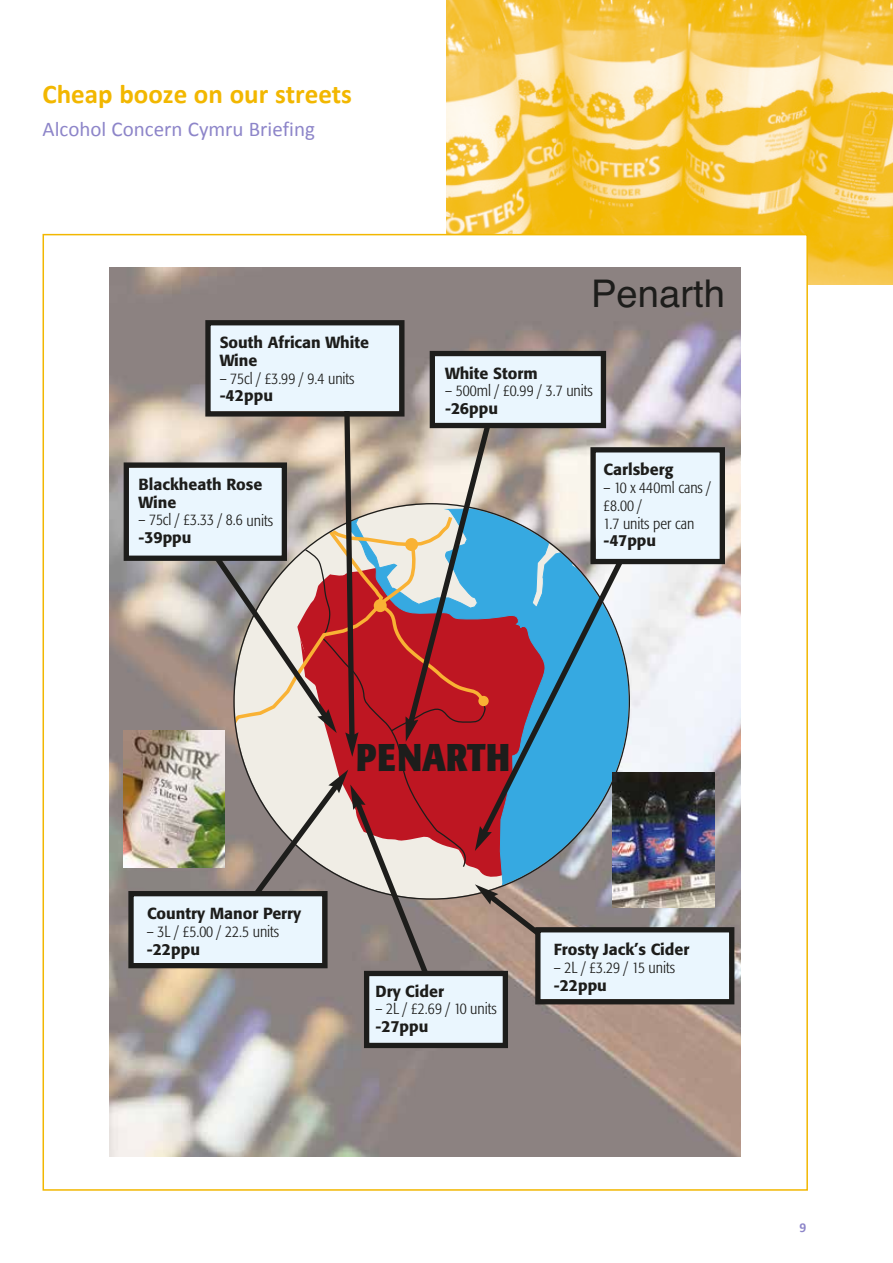
<style>
.page{position:relative;width:893px;height:1263px;background:#fff}
.page>*{position:absolute;margin:0;border:0;box-sizing:border-box;transform-origin:0 0}
.t1{font:38.25px "Helvetica";color:#1d1d1b}
.t2{font:700 condensed 38.25px "Formata";color:#1d1d1b}
.t3{font:700 27px "Calibri";color:#f2b700}
.t4{font:21px "Calibri";color:#8d85c9}
.t5{font:300 condensed 15.9px/17.7px "Formata";color:#1d1d1b}
.t6{font:500 15.9px/17.7px "Formata";color:#1d1d1b}
.t7{font:700 13.5px "Calibri";color:#8d85c9}
.s1{font-weight:500;font-stretch:normal}
</style>
<div class="page">
<img style="left:446px;top:0;width:447px;height:285px">
<div style="left:43px;top:235px;width:764px;height:955px;background:#fff"></div>
<img style="left:109px;top:268px;width:631px;height:889px">
<svg style="left:582px;top:518px;width:64px;height:322px"></svg>
<svg style="left:207px;top:371px;width:375px;height:635px;background:#a68a8e"></svg>
<img style="left:124px;top:730px;width:101px;height:137px">
<img style="left:613px;top:773px;width:101px;height:135px">
<div style="left:435px;top:356px;width:166px;height:67px;background:#eaf6fe"></div>
<div style="left:430px;top:351px;width:176px;height:77px;border:5px solid #1d1d1b"></div>
<div style="left:596px;top:452px;width:124px;height:107px;background:#eaf6fe"></div>
<div style="left:590px;top:447px;width:135px;height:117px;border:5px solid #1d1d1b"></div>
<div style="left:540px;top:932px;width:189px;height:67px;background:#eaf6fe"></div>
<div style="left:535px;top:927px;width:199px;height:77px;border:5px solid #1d1d1b"></div>
<div style="left:129px;top:468px;width:153px;height:88px;background:#eaf6fe"></div>
<div style="left:124px;top:462px;width:163px;height:99px;border:5px solid #1d1d1b"></div>
<div style="left:134px;top:896px;width:188px;height:67px;background:#eaf6fe"></div>
<div style="left:128px;top:891px;width:200px;height:77px;border:5px solid #1d1d1b"></div>
<div style="left:369px;top:976px;width:134px;height:67px;background:#eaf6fe"></div>
<div style="left:364px;top:971px;width:144px;height:77px;border:5px solid #1d1d1b"></div>
<div style="left:211px;top:325px;width:188px;height:86px;background:#eaf6fe"></div>
<div style="left:205px;top:320px;width:199px;height:97px;border:5px solid #1d1d1b"></div>
<h2 class="t3" style="left:43px;top:76px;width:311px">Cheap booze on our streets</h2>
<h3 class="t4" style="left:43px;top:116px;width:274px">Alcohol Concern Cymru Briefing</h3>
<p class="t6" style="left:220px;top:334px;width:151px">South African White<br>Wine</p>
<p class="t5" style="left:220px;top:369px;width:136px">– 75cl / £3.99 / 9.4 units <span class="s1">-42ppu</span></p>
<p class="t6" style="left:138px;top:475px;width:126px">Blackheath Rose<br>Wine</p>
<p class="t5" style="left:138px;top:511px;width:136px">– 75cl / £3.33 / 8.6 units <span class="s1">-39ppu</span></p>
<p class="t1" style="left:591px;top:264px;width:135px">Penarth</p>
<p class="t6" style="left:445px;top:364px;width:94px">White Storm</p>
<p class="t5" style="left:445px;top:382px;width:149px">– 500ml / £0.99 / 3.7 units <span class="s1">-26ppu</span></p>
<p class="t6" style="left:603px;top:461px;width:71px">Carlsberg</p>
<p class="t5" style="left:603px;top:479px;width:109px">– 10 x 440ml cans / £8.00 /<br>1.7 units per can <span class="s1">-47ppu</span></p>
<p class="t6" style="left:147px;top:904px;width:156px">Country Manor Perry</p>
<p class="t5" style="left:147px;top:922px;width:134px">– 3L / £5.00 / 22.5 units <span class="s1">-22ppu</span></p>
<p class="t2" style="left:356px;top:734px;width:156px">PENARTH</p>
<p class="t6" style="left:375px;top:982px;width:70px">Dry Cider</p>
<p class="t5" style="left:375px;top:1000px;width:123px">– 2L / £2.69 / 10 units <span class="s1">-27ppu</span></p>
<p class="t6" style="left:554px;top:941px;width:137px">Frosty Jack’s Cider</p>
<p class="t5" style="left:554px;top:959px;width:123px">– 2L / £3.29 / 15 units <span class="s1">-22ppu</span></p>
<p class="t7" style="left:800px;top:1219px;width:8px">9</p>
</div>
